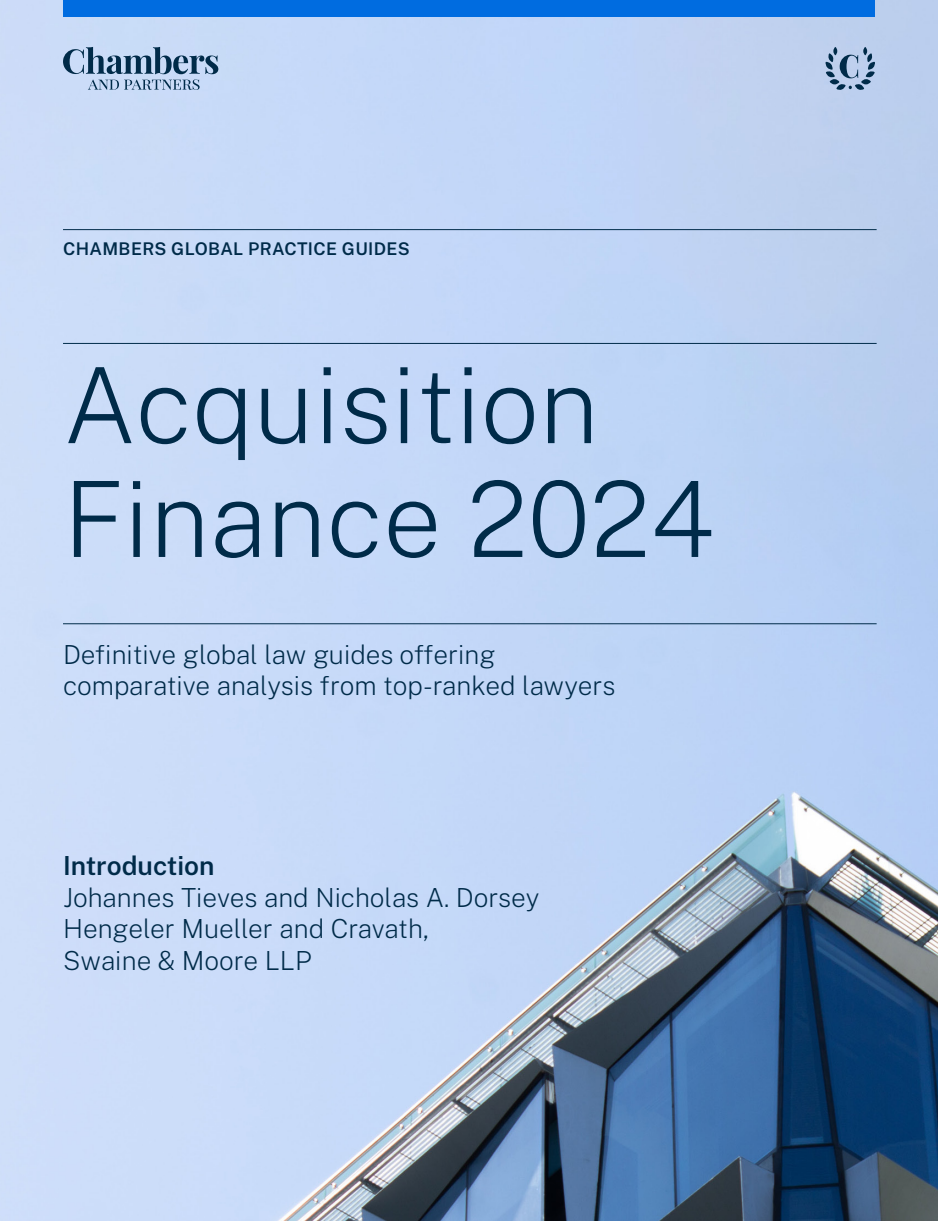
<style>
.page{position:relative;width:938px;height:1221px;background:#fff}
.page>*{position:absolute;margin:0;border:0;box-sizing:border-box;transform-origin:0 0}
._01_Large_Heading{font:200 105px/113.8px "Public Sans";color:#002b49}
._02_Subheading_w_o_rule{font:200 26.25px/31.5px "Public Sans";color:#002b49}
._02_Subheading{font:200 26.25px/31.5px "Public Sans";color:#002b49}
._00_Small_Header{font:600 17.5px "Public Sans";letter-spacing:.02em;color:#002b49}
.s1{font-weight:600}
</style>
<div class="page">
<img style="left:0;top:0;width:938px;height:1220px">
<div style="left:63px;top:0;width:812px;height:17px;background:#006ce0"></div>
<svg style="left:825px;top:47px;width:50px;height:43px;background:#8ca4c3"></svg>
<svg style="left:63px;top:47px;width:155px;height:43px;background:#93acc8"></svg>
<hr style="left:63px;top:229px;width:813px;height:1px;background:#002b49">
<hr style="left:63px;top:343px;width:813px;height:1px;background:#002b49">
<hr style="left:63px;top:623px;width:813px;height:1px;background:#002b49">
<p class="_00_Small_Header" style="left:63px;top:235px;width:348px">CHAMBERS GLOBAL PRACTICE GUIDES</p>
<p class="_01_Large_Heading" style="left:63px;top:341px;width:653px">Acquisition<br>Finance 2024</p>
<p class="_02_Subheading" style="left:63px;top:637px;width:554px">Definitive global law guides offering comparative analysis from top-ranked lawyers</p>
<p class="_02_Subheading_w_o_rule" style="left:63px;top:848px;width:478px"><span class="s1">Introduction<br></span>Johannes Tieves and Nicholas A. Dorsey<br>Hengeler Mueller and Cravath,<br>Swaine &amp; Moore LLP</p>
</div>
